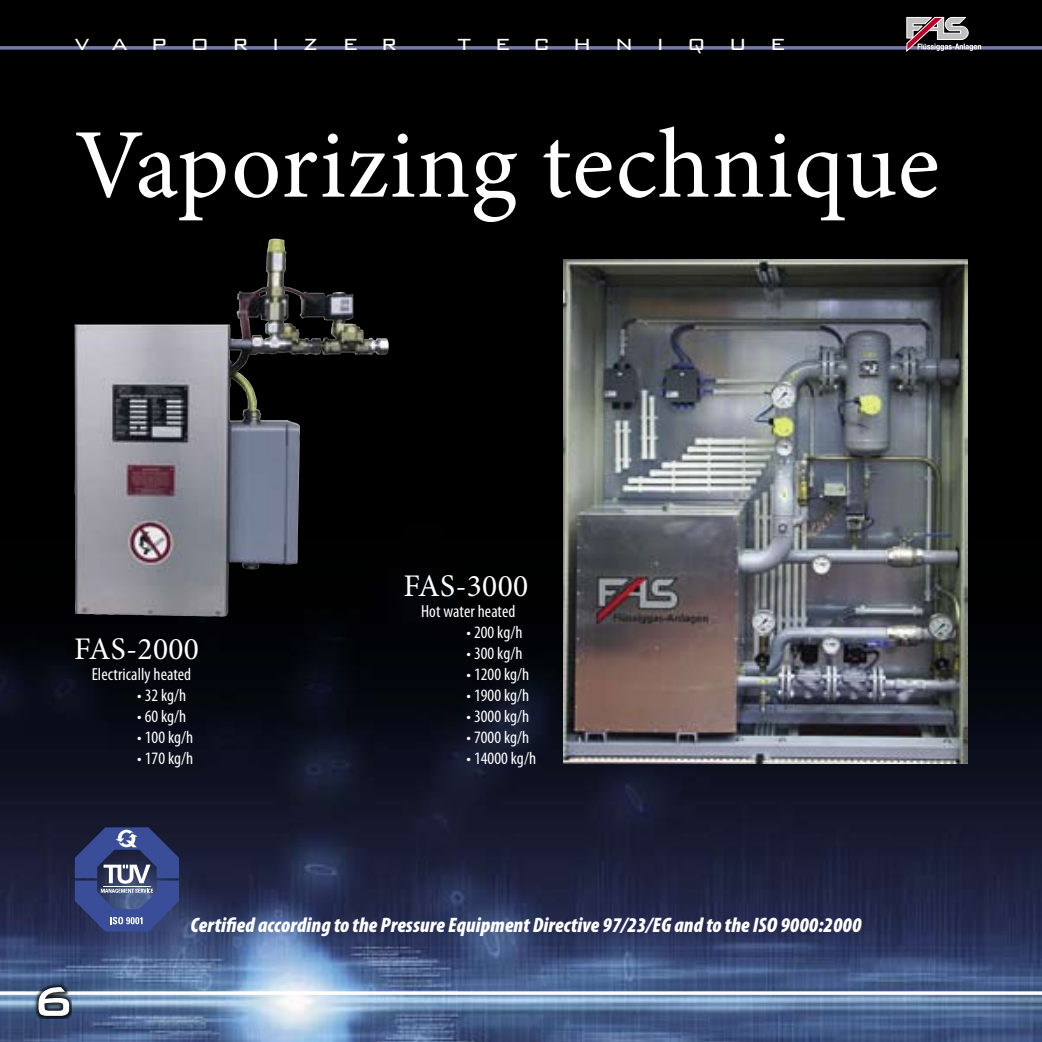
<style>
.page{position:relative;width:1042px;height:1042px;background:#000}
.page>*{position:absolute;margin:0;border:0;box-sizing:border-box;transform-origin:0 0}
.t1{font:98.7px "Minion Pro";letter-spacing:.01em;color:#fff}
.t2{font:54.25px "Bank Gothic Medium C";color:#fff}
.t3{font:31.5px "Minion Pro";letter-spacing:.01em;color:#fff}
.t4{font:26.25px "Bank Gothic Light C";letter-spacing:.9em;color:#fff}
.t5{font:italic 900 condensed 21px "Myriad Pro";letter-spacing:.005em;color:#fff}
.t6{font:condensed 17.5px "Myriad Pro";letter-spacing:.005em;color:#fff}
</style>
<div class="page">
<img style="left:0;top:442px;width:1042px;height:600px">
<svg style="left:75px;top:827px;width:104px;height:104px;background:#445186"></svg>
<img style="left:74px;top:239px;width:312px;height:378px">
<img style="left:564px;top:260px;width:403px;height:504px">
<svg style="left:0;top:46px;width:1042px;height:4px;background:#656a93"></svg>
<svg style="left:0;top:991px;width:1042px;height:4px;background:#ebeef3"></svg>
<div style="left:33px;top:981px;width:39px;height:38px;background:#000;opacity:.8"></div>
<svg style="left:906px;top:17px;width:75px;height:35px"></svg>
<h3 class="t4" style="left:74px;top:29px;width:324px">vaporizer</h3>
<h3 class="t4" style="left:457px;top:29px;width:329px">technique</h3>
<h1 class="t1" style="left:74px;top:99px;width:867px">Vaporizing technique</h1>
<h3 class="t3" style="left:74px;top:627px;width:126px">FAS-2000</h3>
<p class="t6" style="left:92px;top:663px;width:101px">Electrically heated</p>
<p class="t6" style="left:137px;top:684px;width:51px">• 32 kg/h</p>
<p class="t6" style="left:137px;top:705px;width:51px">• 60 kg/h</p>
<p class="t6" style="left:137px;top:726px;width:57px">• 100 kg/h</p>
<p class="t6" style="left:137px;top:747px;width:57px">• 170 kg/h</p>
<h3 class="t3" style="left:403px;top:564px;width:126px">FAS-3000</h3>
<p class="t6" style="left:421px;top:600px;width:96px">Hot water heated</p>
<p class="t6" style="left:466px;top:621px;width:57px">• 200 kg/h</p>
<p class="t6" style="left:466px;top:642px;width:57px">• 300 kg/h</p>
<p class="t6" style="left:466px;top:663px;width:64px">• 1200 kg/h</p>
<p class="t6" style="left:466px;top:684px;width:64px">• 1900 kg/h</p>
<p class="t6" style="left:466px;top:705px;width:64px">• 3000 kg/h</p>
<p class="t6" style="left:466px;top:726px;width:64px">• 7000 kg/h</p>
<p class="t6" style="left:466px;top:747px;width:71px">• 14000 kg/h</p>
<h2 class="t2" style="left:32px;top:972px;width:43px">6</h2>
<p class="t5" style="left:190px;top:913px;width:672px">Certified according to the Pressure Equipment Directive 97/23/EG and to the ISO 9000:2000</p>
</div>
